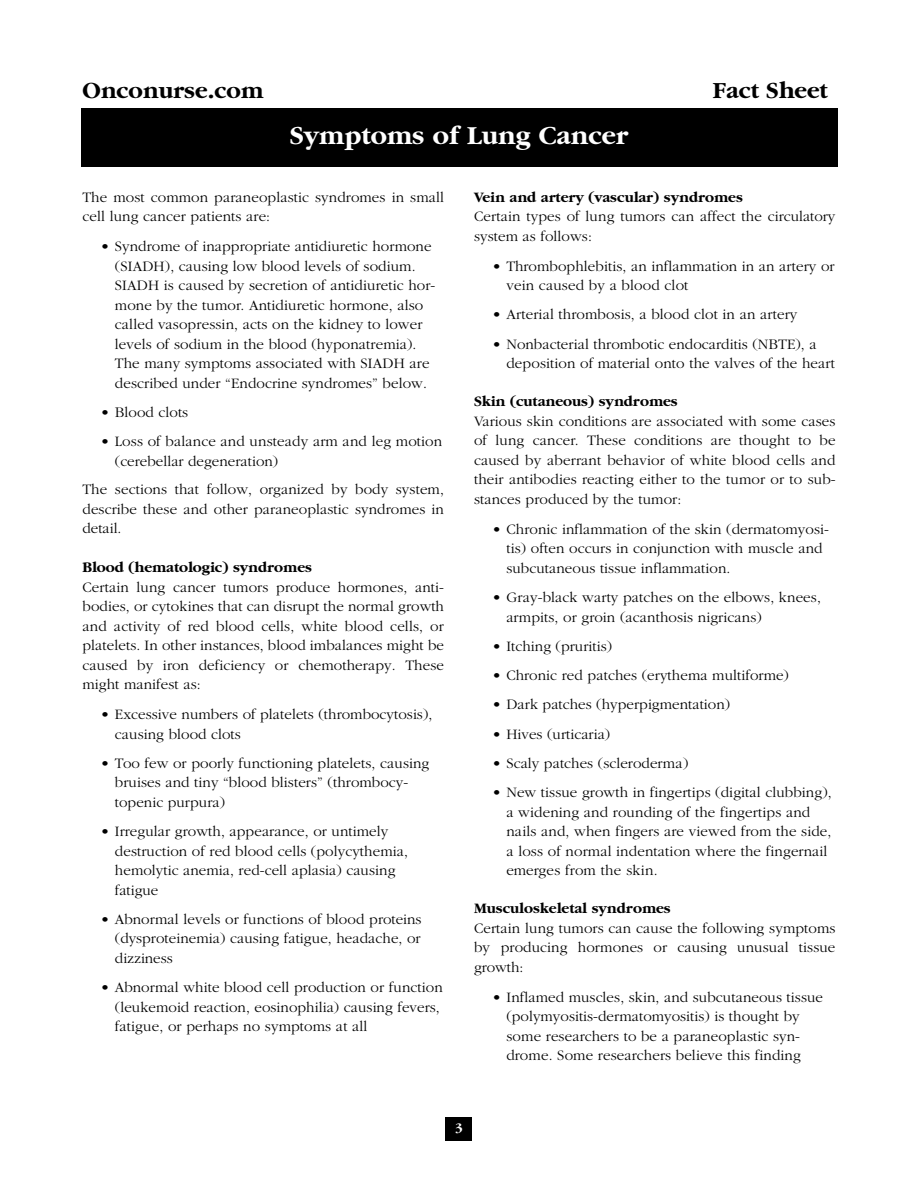
<style>
.page{position:relative;width:918px;height:1188px;background:#fff}
.page>*{position:absolute;margin:0;border:0;box-sizing:border-box;transform-origin:0 0}
.t1{font:700 27px "Garamond";color:#fff}
.t2{font:700 24px "Garamond";color:#000}
.t3{font:300 15px/19.5px "Garamond";letter-spacing:.005em;color:#000}
.t4{font:700 15px "Garamond";color:#000}
.t5{font:700 13.5px "Garamond";color:#fff}
</style>
<div class="page">
<div style="left:446px;top:1118px;width:26px;height:23px;background:#000"></div>
<div style="left:81px;top:108px;width:756px;height:58px;background:#000"></div>
<h2 class="t2" style="left:82px;top:81px;width:182px">Onconurse.com</h2>
<h2 class="t2" style="left:713px;top:81px;width:116px">Fact Sheet</h2>
<h1 class="t1" style="left:290px;top:124px;width:340px">Symptoms of Lung Cancer</h1>
<p class="t3" style="left:82px;top:188px;width:363px">The most common paraneoplastic syndromes in small cell lung cancer patients are:</p>
<p class="t3" style="left:115px;top:238px;width:322px;text-indent:-14px">• Syndrome of inappropriate antidiuretic hormone (SIADH), causing low blood levels of sodium.<br>SIADH is caused by secretion of antidiuretic hor&shy;mone by the tumor. Antidiuretic hormone, also called vasopressin, acts on the kidney to lower levels of sodium in the blood (hyponatremia).<br>The many symptoms associated with SIADH are described under “Endocrine syndromes” below.</p>
<p class="t3" style="left:100px;top:404px;width:89px">• Blood clots</p>
<p class="t3" style="left:115px;top:433px;width:329px;text-indent:-14px">• Loss of balance and unsteady arm and leg motion (cerebellar degeneration)</p>
<p class="t3" style="left:82px;top:481px;width:363px;text-align:justify">The sections that follow, organized by body system, describe these and other paraneoplastic syndromes in detail.</p>
<p class="t4" style="left:82px;top:561px;width:231px">Blood (hematologic) syndromes</p>
<p class="t3" style="left:82px;top:578px;width:363px;text-align:justify">Certain lung cancer tumors produce hormones, anti&shy;bodies, or cytokines that can disrupt the normal growth and activity of red blood cells, white blood cells, or platelets. In other instances, blood imbalances might be caused by iron deficiency or chemotherapy. These might manifest as:</p>
<p class="t3" style="left:115px;top:706px;width:319px;text-indent:-14px">• Excessive numbers of platelets (thrombocytosis), causing blood clots</p>
<p class="t3" style="left:115px;top:755px;width:316px;text-indent:-14px">• Too few or poorly functioning platelets, causing bruises and tiny “blood blisters” (thrombocy&shy;topenic purpura)</p>
<p class="t3" style="left:115px;top:823px;width:295px;text-indent:-14px">• Irregular growth, appearance, or untimely destruction of red blood cells (polycythemia, hemolytic anemia, red-cell aplasia) causing fatigue</p>
<p class="t3" style="left:115px;top:911px;width:308px;text-align:justify;text-indent:-14px">• Abnormal levels or functions of blood proteins (dysproteinemia) causing fatigue, headache, or dizziness</p>
<p class="t3" style="left:115px;top:979px;width:329px;text-indent:-14px">• Abnormal white blood cell production or function (leukemoid reaction, eosinophilia) causing fevers, fatigue, or perhaps no symptoms at all</p>
<p class="t4" style="left:474px;top:191px;width:270px">Vein and artery (vascular) syndromes</p>
<p class="t3" style="left:474px;top:208px;width:363px">Certain types of lung tumors can affect the circulatory system as follows:</p>
<p class="t3" style="left:506px;top:257px;width:330px;text-indent:-14px">• Thrombophlebitis, an inflammation in an artery or vein caused by a blood clot</p>
<p class="t3" style="left:492px;top:306px;width:307px">• Arterial thrombosis, a blood clot in an artery</p>
<p class="t3" style="left:506px;top:335px;width:330px;text-indent:-14px">• Nonbacterial thrombotic endocarditis (NBTE), a deposition of material onto the valves of the heart</p>
<p class="t4" style="left:474px;top:396px;width:205px">Skin (cutaneous) syndromes</p>
<p class="t3" style="left:474px;top:413px;width:363px;text-align:justify">Various skin conditions are associated with some cases of lung cancer. These conditions are thought to be caused by aberrant behavior of white blood cells and their antibodies reacting either to the tumor or to sub&shy;stances produced by the tumor:</p>
<p class="t3" style="left:506px;top:521px;width:324px;text-indent:-14px">• Chronic inflammation of the skin (dermatomyosi&shy;tis) often occurs in conjunction with muscle and subcutaneous tissue inflammation.</p>
<p class="t3" style="left:506px;top:589px;width:316px;text-indent:-14px">• Gray-black warty patches on the elbows, knees, armpits, or groin (acanthosis nigricans)</p>
<p class="t3" style="left:492px;top:638px;width:122px">• Itching (pruritis)</p>
<p class="t3" style="left:492px;top:667px;width:299px">• Chronic red patches (erythema multiforme)</p>
<p class="t3" style="left:492px;top:696px;width:240px">• Dark patches (hyperpigmentation)</p>
<p class="t3" style="left:492px;top:725px;width:120px">• Hives (urticaria)</p>
<p class="t3" style="left:492px;top:755px;width:198px">• Scaly patches (scleroderma)</p>
<p class="t3" style="left:506px;top:784px;width:327px;text-indent:-14px">• New tissue growth in fingertips (digital clubbing), a widening and rounding of the fingertips and nails and, when fingers are viewed from the side, a loss of normal indentation where the fingernail emerges from the skin.</p>
<p class="t4" style="left:474px;top:903px;width:198px">Musculoskeletal syndromes</p>
<p class="t3" style="left:474px;top:920px;width:363px;text-align:justify">Certain lung tumors can cause the following symptoms by producing hormones or causing unusual tissue growth:</p>
<p class="t3" style="left:506px;top:989px;width:318px;text-indent:-14px">• Inflamed muscles, skin, and subcutaneous tissue (polymyositis-dermatomyositis) is thought by some researchers to be a paraneoplastic syn&shy;drome. Some researchers believe this finding</p>
<p class="t5" style="left:455px;top:1123px;width:9px">3</p>
</div>
